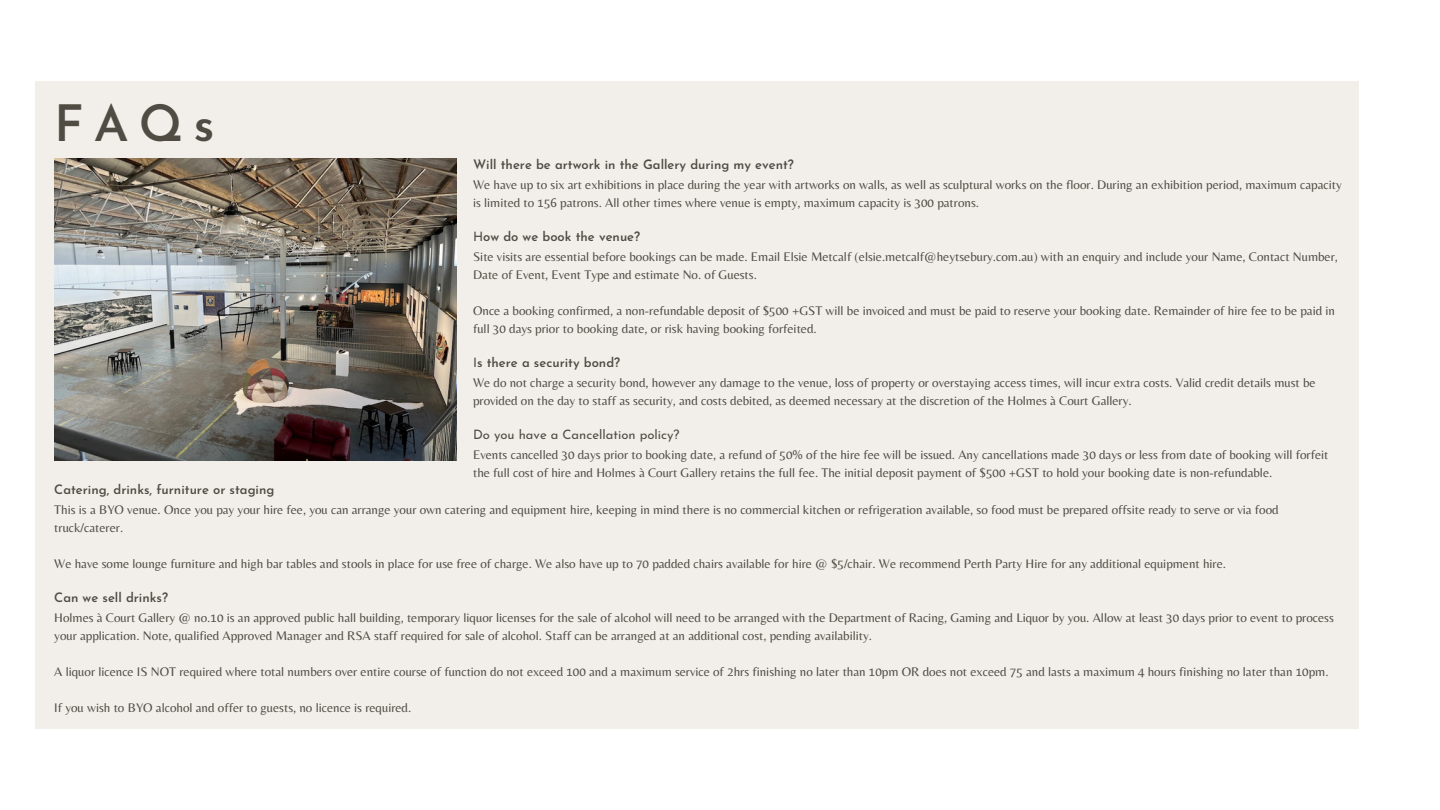
<style>
.page{position:relative;width:1440px;height:810px;background:#fff}
.page>*{position:absolute;margin:0;border:0;box-sizing:border-box;transform-origin:0 0}
.t1{font:600 50px "Josefin Sans";color:#504c44}
.t2{font:13px/18px "Belleza";color:#504c44}
.t3{font:600 13px "Josefin Sans";color:#504c44}
.t4{font:13px "Josefin Sans";color:#504c44}
.s1{font-weight:400}
</style>
<div class="page">
<div style="left:35px;top:81px;width:1324px;height:648px;background:#f1ede9"></div>
<img style="left:54px;top:159px;width:402px;height:301px">
<p class="t1" style="left:54px;top:104px;width:162px">FAQs</p>
<p class="t3" style="left:473px;top:159px;width:322px">Will there be artwork in the Gallery during my event?</p>
<p class="t2" style="left:473px;top:175px;width:870px">We have up to six art exhibitions in place during the year with artworks on walls, as well as sculptural works on the floor. During an exhibition period, maximum capacity is limited to 156 patrons. All other times where venue is empty, maximum capacity is 300 patrons.</p>
<p class="t3" style="left:473px;top:231px;width:169px"><span class="s1">H</span>ow do we book the venue?</p>
<p class="t2" style="left:473px;top:247px;width:866px">Site visits are essential before bookings can be made. Email Elsie Metcalf (elsie.metcalf@heytsebury.com.au) with an enquiry and include your Name, Contact Number,<br>Date of Event, Event Type and estimate No. of Guests.</p>
<p class="t2" style="left:473px;top:301px;width:863px">Once a booking confirmed, a non-refundable deposit of $500 +GST will be invoiced and must be paid to reserve your booking date. Remainder of hire fee to be paid in full 30 days prior to booking date, or risk having booking forfeited.</p>
<p class="t3" style="left:473px;top:357px;width:149px"><span class="s1">I</span>s there a security bond?</p>
<p class="t2" style="left:473px;top:373px;width:844px">We do not charge a security bond, however any damage to the venue, loss of property or overstaying access times, will incur extra costs. Valid credit details must be provided on the day to staff as security, and costs debited, as deemed necessary at the discretion of the Holmes à Court Gallery.</p>
<p class="t4" style="left:473px;top:429px;width:208px">Do you have a Cancellation policy?</p>
<p class="t2" style="left:473px;top:445px;width:857px">Events cancelled 30 days prior to booking date, a refund of 50% of the hire fee will be issued. Any cancellations made 30 days or less from date of booking will forfeit the full cost of hire and Holmes à Court Gallery retains the full fee. The initial deposit payment of $500 +GST to hold your booking date is non-refundable.</p>
<p class="t3" style="left:54px;top:484px;width:222px">Catering, drinks, furniture or staging</p>
<p class="t2" style="left:54px;top:501px;width:1226px">This is a BYO venue. Once you pay your hire fee, you can arrange your own catering and equipment hire, keeping in mind there is no commercial kitchen or refrigeration available, so food must be prepared offsite ready to serve or via food truck/caterer.</p>
<p class="t2" style="left:54px;top:555px;width:1173px">We have some lounge furniture and high bar tables and stools in place for use free of charge. We also have up to 70 padded chairs available for hire @ $5/chair. We recommend Perth Party Hire for any additional equipment hire.</p>
<p class="t3" style="left:54px;top:592px;width:115px">Can we sell drinks?</p>
<p class="t2" style="left:54px;top:609px;width:1281px">Holmes à Court Gallery @ no.10 is an approved public hall building, temporary liquor licenses for the sale of alcohol will need to be arranged with the Department of Racing, Gaming and Liquor by you. Allow at least 30 days prior to event to process your application. Note, qualified Approved Manager and RSA staff required for sale of alcohol. Staff can be arranged at an additional cost, pending availability.</p>
<p class="t2" style="left:54px;top:663px;width:1276px">A liquor licence IS NOT required where total numbers over entire course of function do not exceed 100 and a maximum service of 2hrs finishing no later than 10pm OR does not exceed 75 and lasts a maximum 4 hours finishing no later than 10pm.</p>
<p class="t2" style="left:54px;top:699px;width:359px">If you wish to BYO alcohol and offer to guests, no licence is required.</p>
</div>
